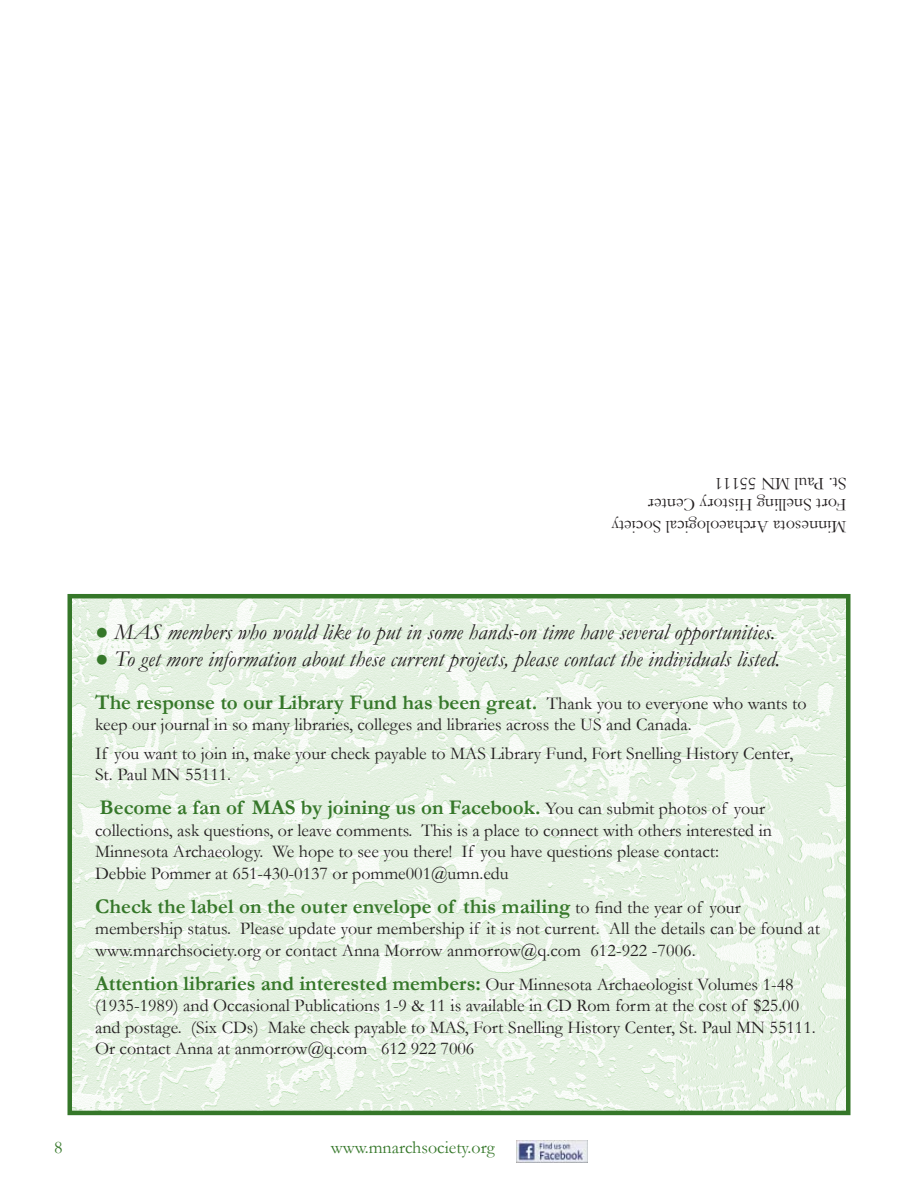
<style>
.page{position:relative;width:918px;height:1188px;background:#fff}
.page>*{position:absolute;margin:0;border:0;box-sizing:border-box;transform-origin:0 0}
.t1{font:italic 22.5px "Garamond";letter-spacing:.005em;color:#231f20}
.t2{font:700 21px "Garamond";color:#357729}
.t3{font:18px/21.6px "Garamond";color:#231f20}
.t4{font:18px "Garamond";color:#357729}
.s1{color:#357729}
.s2{font-weight:400;font-size:18px;color:#231f20}
</style>
<div class="page">
<img style="left:73px;top:599px;width:772px;height:511px">
<div style="left:68px;top:594px;width:782px;height:521px;border:4px solid #357729"></div>
<img style="left:516px;top:1141px;width:71px;height:21px">
<p class="t3" style="left:847px;top:538px;width:237px;rotate:-180deg">Minnesota Archaeological Society<br>Fort Snelling History Center<br>St. Paul MN 55111</p>
<p class="t1" style="left:95px;top:617px;width:682px"><span class="s1">●</span> MAS members who would like to put in some hands-on time have several opportunities.</p>
<p class="t1" style="left:95px;top:644px;width:687px"><span class="s1">●</span> To get more information about these current projects, please contact the individuals listed.</p>
<p class="t2" style="left:95px;top:688px;width:713px">The response to our Library Fund has been great. <span class="s2">Thank you to everyone who wants to</span></p>
<p class="t3" style="left:95px;top:710px;width:700px;line-height:28.3px">keep our journal in so many libraries, colleges and libraries across the US and Canada.<br>If you want to join in, make your check payable to MAS Library Fund, Fort Snelling History Center,</p>
<p class="t3" style="left:95px;top:763px;width:138px">St. Paul MN 55111.</p>
<p class="t2" style="left:100px;top:793px;width:667px">Become a fan of MAS by joining us on Facebook. <span class="s2">You can submit photos of your</span></p>
<p class="t3" style="left:95px;top:819px;width:678px">collections, ask questions, or leave comments. This is a place to connect with others interested in<br>Minnesota Archaeology. We hope to see you there! If you have questions please contact:<br>Debbie Pommer at 651-430-0137 or pomme001@umn.edu</p>
<p class="t2" style="left:95px;top:892px;width:647px">Check the label on the outer envelope of this mailing <span class="s2">to find the year of your</span></p>
<p class="t3" style="left:95px;top:917px;width:727px">membership status. Please update your membership if it is not current. All the details can be found at www.mnarchsociety.org or contact Anna Morrow anmorrow@q.com 612-922 -7006.</p>
<p class="t2" style="left:95px;top:969px;width:700px">Attention libraries and interested members: <span class="s2">Our Minnesota Archaeologist Volumes 1-48</span></p>
<p class="t3" style="left:95px;top:994px;width:722px">(1935-1989) and Occasional Publications 1-9 &amp; 11 is available in CD Rom form at the cost of $25.00 and postage. (Six CDs) Make check payable to MAS, Fort Snelling History Center, St. Paul MN 55111.<br>Or contact Anna at anmorrow@q.com 612 922 7006</p>
<p class="t4" style="left:331px;top:1135px;width:166px">www.mnarchsociety.org</p>
</div>
